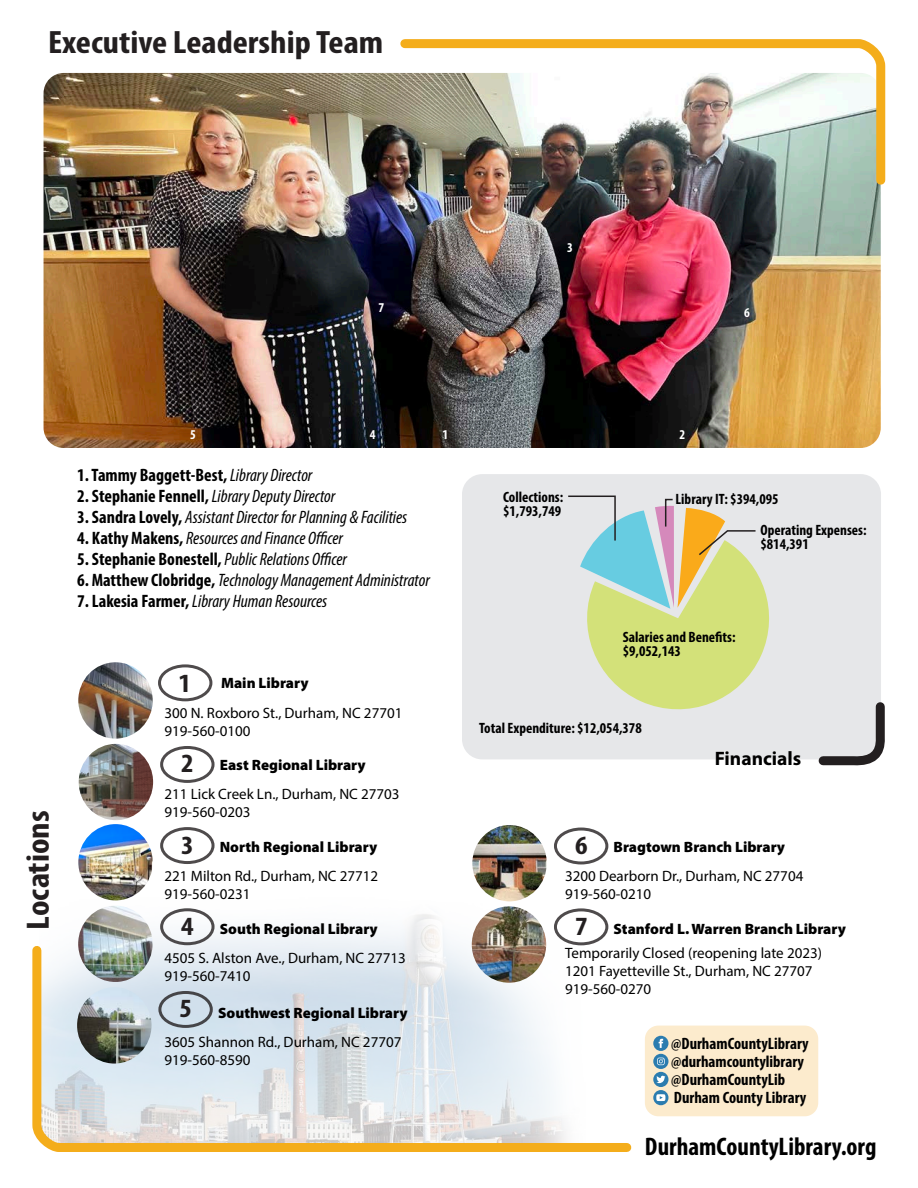
<style>
.page{position:relative;width:918px;height:1188px;background:#fff}
.page>*{position:absolute;margin:0;border:0;box-sizing:border-box;transform-origin:0 0}
.t1{font:70.8px "Myriad Pro";color:#000;scale:.62 1}
.t2{font:700 condensed 32.4px "Myriad Pro";color:#231f20;scale:1.11 1}
.t3{font:700 condensed 26.4px "Myriad Pro";color:#231f20;scale:1.11 1}
.t4{font:700 condensed 25.5px "Myriad Pro";color:#000}
.t5{font:700 19.5px "Myriad Pro";color:#000}
.t6{font:italic condensed 18px "Myriad Pro";color:#000}
.t7{font:700 condensed 18px "Myriad Pro";color:#000}
.t8{font:700 condensed 16.5px/18px "Myriad Pro";color:#000}
.t9{font:15px/18px "Myriad Pro";color:#000}
.t10{font:900 15px "Myriad Pro";color:#000}
.t11{font:700 condensed 15px/13.5px "Myriad Pro";color:#000}
.t12{font:700 condensed 13.5px "Myriad Pro";color:#fff}
.s1{font-weight:400;font-style:italic}
.s2{font-weight:700;font-style:normal}
</style>
<div class="page">
<img style="left:110px;top:827px;width:542px;height:288px">
<svg style="left:32px;top:941px;width:604px;height:211px"></svg>
<div style="left:462px;top:474px;width:419px;height:285px;background:#e6e7e9;border-radius:20px"></div>
<svg style="left:814px;top:702px;width:71px;height:64px"></svg>
<img style="left:44px;top:73px;width:837px;height:375px">
<img style="left:396px;top:39px;width:490px;height:150px">
<div style="left:158px;top:664px;width:54px;height:37px;border:3px solid #231f20;border-radius:50%"></div>
<img style="left:78px;top:824px;width:75px;height:76px">
<img style="left:472px;top:825px;width:75px;height:76px">
<img style="left:79px;top:744px;width:74px;height:76px">
<div style="left:160px;top:746px;width:55px;height:37px;border:3px solid #231f20;border-radius:50%"></div>
<div style="left:160px;top:827px;width:55px;height:37px;border:3px solid #231f20;border-radius:50%"></div>
<div style="left:160px;top:908px;width:55px;height:37px;border:3px solid #231f20;border-radius:50%"></div>
<div style="left:158px;top:991px;width:55px;height:37px;border:3px solid #231f20;border-radius:50%"></div>
<div style="left:554px;top:828px;width:54px;height:36px;border:3px solid #231f20;border-radius:50%"></div>
<div style="left:554px;top:908px;width:54px;height:37px;border:3px solid #231f20;border-radius:50%"></div>
<img style="left:78px;top:662px;width:75px;height:77px">
<img style="left:78px;top:906px;width:75px;height:76px">
<img style="left:77px;top:987px;width:75px;height:77px">
<img style="left:472px;top:906px;width:74px;height:77px">
<svg style="left:568px;top:495px;width:202px;height:215px"></svg>
<div style="left:645px;top:1026px;width:173px;height:90px;background:#fcebcd;border-radius:14px"></div>
<svg style="left:653px;top:1090px;width:15px;height:15px"></svg>
<svg style="left:656px;top:1094px;width:9px;height:7px"></svg>
<div style="left:653px;top:1072px;width:15px;height:15px;background:#2b7caf;border-radius:50%"></div>
<svg style="left:656px;top:1076px;width:9px;height:7px"></svg>
<svg style="left:653px;top:1054px;width:15px;height:15px"></svg>
<svg style="left:657px;top:1058px;width:8px;height:7px"></svg>
<div style="left:653px;top:1036px;width:15px;height:15px;background:#2b7caf;border-radius:50%"></div>
<svg style="left:659px;top:1039px;width:4px;height:9px"></svg>
<p class="t2" style="left:48px;top:21px;width:304px">Executive Leadership Team</p>
<p class="t12" style="left:379px;top:299px;width:7px">7</p>
<p class="t12" style="left:567px;top:239px;width:7px">3</p>
<p class="t12" style="left:744px;top:304px;width:7px">6</p>
<p class="t2" style="left:18px;top:930px;width:109px;rotate:-90deg">Locations</p>
<p class="t12" style="left:190px;top:426px;width:7px">5</p>
<p class="t12" style="left:370px;top:426px;width:7px">4</p>
<p class="t7" style="left:77px;top:464px;width:237px">1. Tammy Baggett-Best, <span class="s1">Library Director</span></p>
<p class="t6" style="left:77px;top:485px;width:260px"><span class="s2">2. Stephanie Fennell,</span> Library Deputy Director</p>
<p class="t6" style="left:77px;top:506px;width:332px"><span class="s2">3. Sandra Lovely,</span> Assistant Director for Planning &amp; Facilities</p>
<p class="t6" style="left:77px;top:527px;width:267px"><span class="s2">4. Kathy Makens,</span> Resources and Finance Officer</p>
<p class="t6" style="left:77px;top:548px;width:271px"><span class="s2">5. Stephanie Bonestell,</span> Public Relations Officer</p>
<p class="t6" style="left:77px;top:569px;width:354px"><span class="s2">6. Matthew Clobridge,</span> Technology Management Administrator</p>
<p class="t6" style="left:77px;top:590px;width:252px"><span class="s2">7. Lakesia Farmer,</span> Library Human Resources</p>
<p class="t12" style="left:442px;top:426px;width:7px">1</p>
<p class="t3" style="left:178px;top:667px;width:13px">1</p>
<p class="t10" style="left:221px;top:675px;width:89px">Main Library</p>
<p class="t9" style="left:165px;top:703px;width:239px">300 N. Roxboro St., Durham, NC 27701<br>919-560-0100</p>
<p class="t10" style="left:220px;top:757px;width:147px">East Regional Library</p>
<p class="t9" style="left:165px;top:785px;width:237px">211 Lick Creek Ln., Durham, NC 27703<br>919-560-0203</p>
<p class="t10" style="left:220px;top:838px;width:159px">North Regional Library</p>
<p class="t9" style="left:165px;top:867px;width:215px">221 Milton Rd., Durham, NC 27712<br>919-560-0231</p>
<p class="t10" style="left:220px;top:920px;width:160px">South Regional Library</p>
<p class="t9" style="left:165px;top:949px;width:243px">4505 S. Alston Ave., Durham, NC 27713<br>919-560-7410</p>
<p class="t10" style="left:218px;top:1004px;width:191px">Southwest Regional Library</p>
<p class="t9" style="left:165px;top:1033px;width:238px">3605 Shannon Rd., Durham, NC 27707<br>919-560-8590</p>
<p class="t3" style="left:181px;top:747px;width:13px">2</p>
<p class="t3" style="left:181px;top:828px;width:13px">3</p>
<p class="t3" style="left:181px;top:909px;width:13px">4</p>
<p class="t3" style="left:180px;top:992px;width:13px">5</p>
<p class="t12" style="left:679px;top:426px;width:7px">2</p>
<p class="t11" style="left:503px;top:490px;width:62px">Collections:</p>
<p class="t11" style="left:676px;top:491px;width:104px">Library IT: $394,095</p>
<p class="t11" style="left:503px;top:504px;width:60px">$1,793,749</p>
<p class="t11" style="left:761px;top:523px;width:108px">Operating Expenses: $814,391</p>
<p class="t11" style="left:623px;top:630px;width:114px">Salaries and Benefits:</p>
<p class="t11" style="left:623px;top:644px;width:60px">$9,052,143</p>
<p class="t11" style="left:479px;top:721px;width:164px">Total Expenditure: $12,054,378</p>
<p class="t5" style="left:715px;top:746px;width:88px">Financials</p>
<p class="t3" style="left:575px;top:829px;width:13px">6</p>
<p class="t10" style="left:614px;top:838px;width:173px">Bragtown Branch Library</p>
<p class="t9" style="left:565px;top:867px;width:240px">3200 Dearborn Dr., Durham, NC 27704<br>919-560-0210</p>
<p class="t10" style="left:614px;top:920px;width:234px">Stanford L. Warren Branch Library</p>
<p class="t9" style="left:565px;top:944px;width:258px">Temporarily Closed (reopening late 2023)<br>1201 Fayetteville St., Durham, NC 27707<br>919-560-0270</p>
<p class="t3" style="left:575px;top:910px;width:13px">7</p>
<p class="t1" style="left:579px;top:938px;width:534px">Total Expenditure:</p>
<p class="t8" style="left:671px;top:1034px;width:139px">@DurhamCountyLibrary @durhamcountylibrary @DurhamCountyLib<br>Durham County Library</p>
<p class="t4" style="left:645px;top:1130px;width:233px">DurhamCountyLibrary.org</p>
</div>
